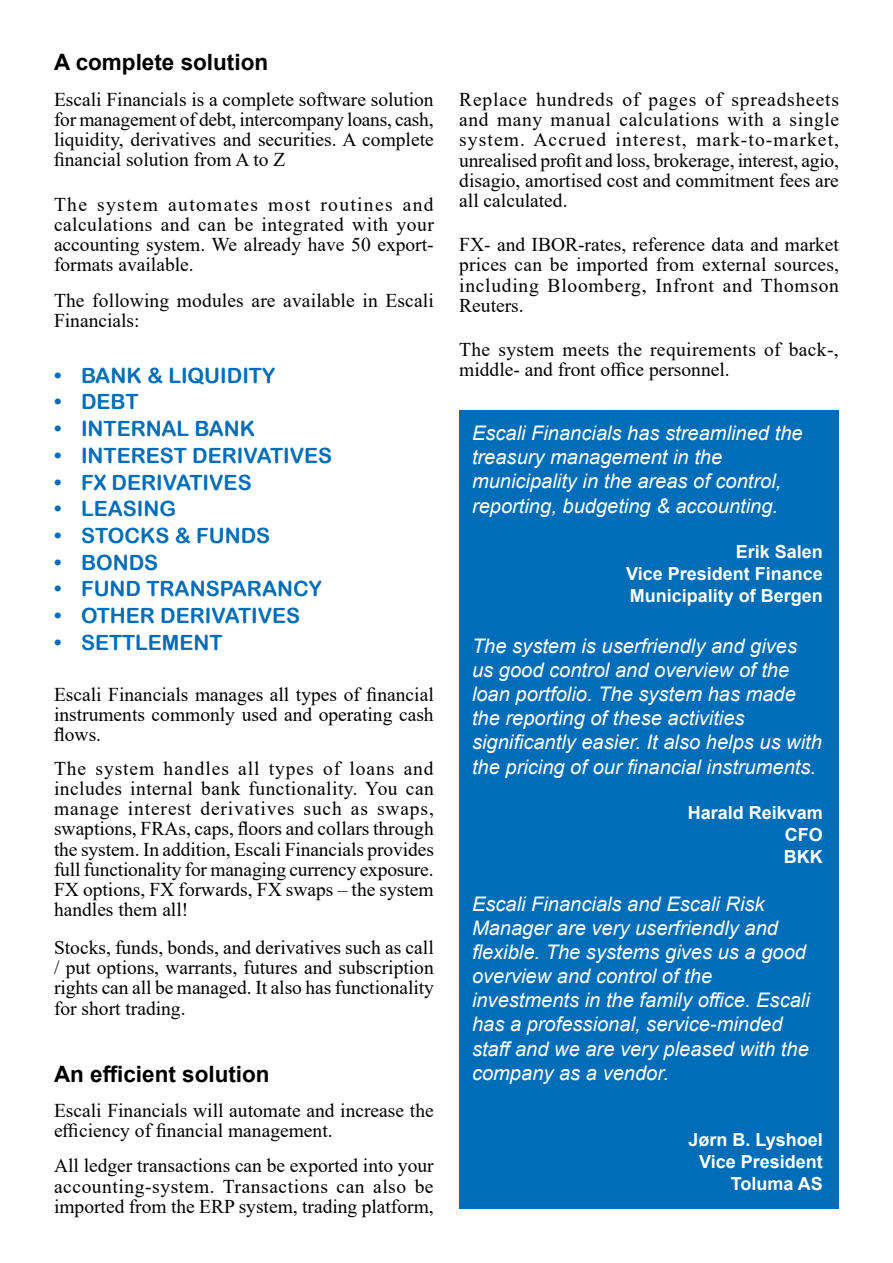
<style>
.page{position:relative;width:893px;height:1263px;background:#fff}
.page>*{position:absolute;margin:0;border:0;box-sizing:border-box;transform-origin:0 0}
.t1{font:700 22.5px "Arial";color:#000}
.t2{font:21px "Arial Rounded MT Bold";color:#006db8}
.t3{font:italic 20.1px/24.2px "Arial";color:#fff}
.t4{font:19.5px/20.2px "Times New Roman";color:#000;text-align:justify}
.t5{font:19.5px/20.2px "Times New Roman";letter-spacing:.02em;color:#000}
.t6{font:700 18px/21.6px "Arial";color:#fff;text-align:justify}
</style>
<div class="page">
<div style="left:459px;top:410px;width:380px;height:799px;background:#006db8"></div>
<p class="t1" style="left:54px;top:47px;width:216px">A complete solution</p>
<p class="t4" style="left:54px;top:88px;width:381px">Escali Financials is a complete software solution for management of debt, intercompany loans, cash, liquidity, derivatives and securities. A complete financial solution from A to Z</p>
<p class="t4" style="left:54px;top:193px;width:381px">The system automates most routines and calculations and can be integrated with your accounting system. We already have 50 export&shy;formats available.</p>
<p class="t4" style="left:54px;top:289px;width:381px">The following modules are available in Escali<br>Financials:</p>
<p class="t2" style="left:54px;top:363px;width:223px">• BANK &amp; LIQUIDITY</p>
<p class="t2" style="left:54px;top:390px;width:86px">• DEBT</p>
<p class="t2" style="left:54px;top:416px;width:203px">• INTERNAL BANK</p>
<p class="t2" style="left:54px;top:443px;width:280px">• INTEREST DERIVATIVES</p>
<p class="t2" style="left:54px;top:470px;width:199px">• FX DERIVATIVES</p>
<p class="t2" style="left:54px;top:496px;width:123px">• LEASING</p>
<p class="t2" style="left:54px;top:523px;width:218px">• STOCKS &amp; FUNDS</p>
<p class="t2" style="left:54px;top:550px;width:106px">• BONDS</p>
<p class="t2" style="left:54px;top:576px;width:269px">• FUND TRANSPARANCY</p>
<p class="t2" style="left:54px;top:603px;width:248px">• OTHER DERIVATIVES</p>
<p class="t2" style="left:54px;top:630px;width:170px">• SETTLEMENT</p>
<p class="t4" style="left:54px;top:683px;width:381px">Escali Financials manages all types of financial instruments commonly used and operating cash flows.</p>
<p class="t4" style="left:54px;top:757px;width:381px">The system handles all types of loans and includes internal bank functionality. You can manage interest derivatives such as swaps, swaptions, FRAs, caps, floors and collars through the system. In addition, Escali Financials provides full functionality for managing currency exposure.<br>FX options, FX forwards, FX swaps – the system handles them all!</p>
<p class="t4" style="left:54px;top:937px;width:381px">Stocks, funds, bonds, and derivatives such as call / put options, warrants, futures and subscription rights can all be managed. It also has functionality for short trading.</p>
<p class="t1" style="left:54px;top:1058px;width:217px">An efficient solution</p>
<p class="t4" style="left:54px;top:1100px;width:381px">Escali Financials will automate and increase the efficiency of financial management.</p>
<p class="t4" style="left:54px;top:1155px;width:381px">All ledger transactions can be exported into your accounting-system. Transactions can also be imported from the ERP system, trading platform,</p>
<p class="t4" style="left:459px;top:88px;width:381px">Replace hundreds of pages of spreadsheets and many manual calculations with a single system. Accrued interest, mark-to-market, unrealised profit and loss, brokerage, interest, agio, disagio, amortised cost and commitment fees are all calculated.</p>
<p class="t4" style="left:459px;top:234px;width:381px">FX- and IBOR-rates, reference data and market prices can be imported from external sources, including Bloomberg, Infront and Thomson Reuters.</p>
<p class="t5" style="left:459px;top:339px;width:381px">The system meets the requirements of back-, middle- and front office personnel.</p>
<p class="t3" style="left:472px;top:421px;width:332px">Escali Financials has streamlined the treasury management in the municipality in the areas of control, reporting, budgeting &amp; accounting.</p>
<p class="t6" style="left:626px;top:541px;width:198px;text-indent:110px">Erik Salen Vice President Finance Municipality of Bergen</p>
<p class="t3" style="left:472px;top:634px;width:352px">The system is userfriendly and gives us good control and overview of the loan portfolio. The system has made the reporting of these activities significantly easier. It also helps us with the pricing of our financial instruments.</p>
<p class="t6" style="left:784px;top:802px;width:41px;text-indent:-96px">Harald Reikvam CFO BKK</p>
<p class="t3" style="left:472px;top:892px;width:339px">Escali Financials and Escali Risk Manager are very userfriendly and flexible. The systems gives us a good overview and control of the investments in the family office. Escali has a professional, service-minded staff and we are very pleased with the company as a vendor.</p>
<p class="t6" style="left:688px;top:1129px;width:136px;text-align:right">Jørn B. Lyshoel<br>Vice President<br>Toluma AS</p>
</div>
